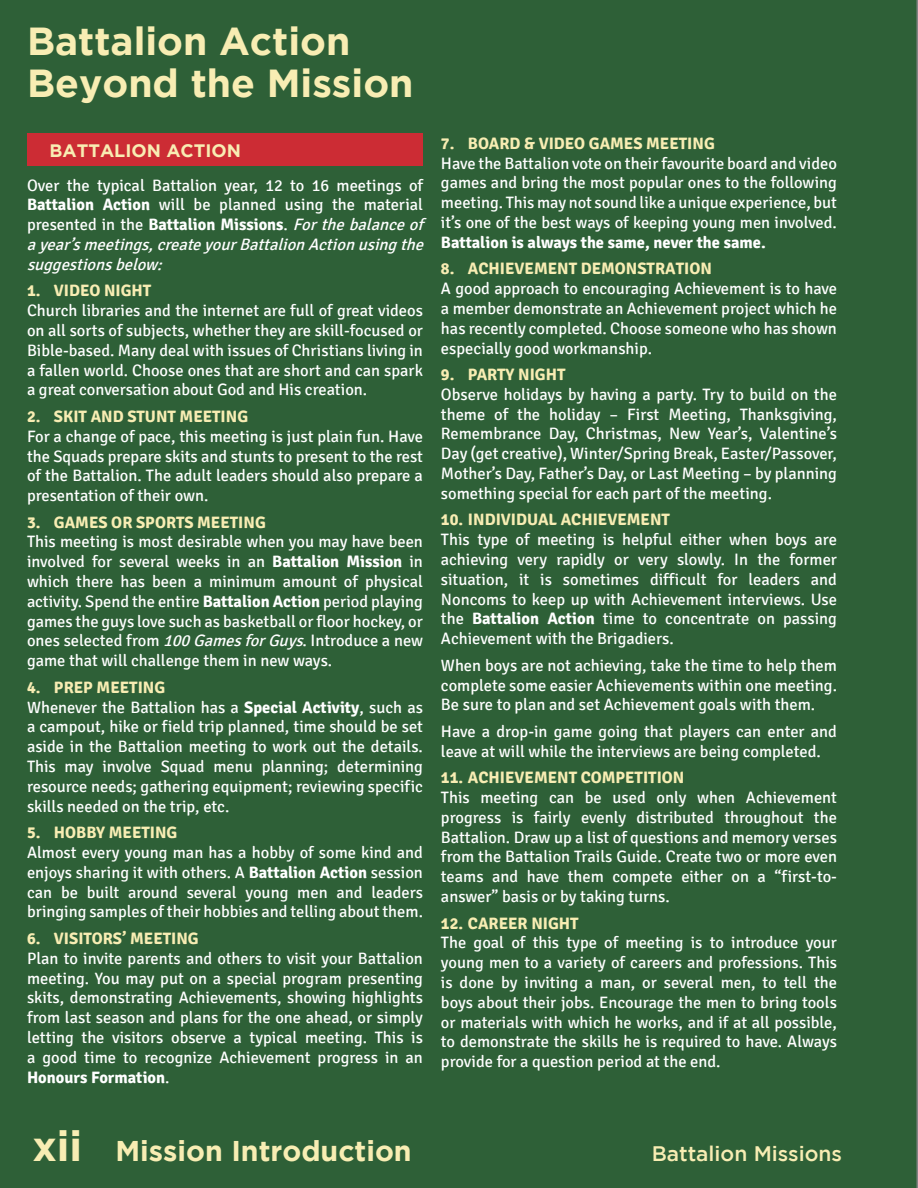
<style>
.page{position:relative;width:918px;height:1188px;background:#2e6037}
.page>*{position:absolute;margin:0;border:0;box-sizing:border-box;transform-origin:0 0}
.t1{font:700 42px "Gotham";color:#f8edb3}
.t2{font:700 39px/42px "Gotham";color:#f8edb3}
.t3{font:700 28.5px "Gotham";color:#f8edb3}
.t4{font:500 21px "Gotham";color:#f8edb3}
.t5{font:700 18px "Gotham";color:#f8edb3}
.t6{font:16.5px/19.8px "Signika";color:#fff;text-align:justify}
.t7{font:700 16.5px "Signika";color:#f8edb3}
.t8{font:700 16.5px "Signika";color:#fff}
.s1{font-weight:700}
.s2{font-style:italic}
.s3{font-weight:700;color:#f8edb3}
</style>
<div class="page">
<div style="left:27px;top:133px;width:396px;height:33px;background:#cc2c34"></div>
<h2 class="t2" style="left:27px;top:20px;width:388px">Battalion Action<br>Beyond the Mission</h2>
<p class="t5" style="left:49px;top:140px;width:193px">BATTALION ACTION</p>
<p class="t6" style="left:27px;top:175px;width:403px;text-align:left">Over the typical Battalion year, 12 to 16 meetings of <span class="s1">Battalion Action</span> will be planned using the material presented in the <span class="s1">Battalion Missions</span>. <span class="s2">Forthebalanceof ayear’smeetings,createyourBattalionActionusingthe suggestionsbelow:</span></p>
<p class="t7" style="left:27px;top:281px;width:126px">1. VIDEO NIGHT</p>
<p class="t6" style="left:27px;top:301px;width:398px">Church libraries and the internet are full of great videos on all sorts of subjects, whether they are skill-focused or Bible-based. Many deal with issues of Christians living in a fallen world. Choose ones that are short and can spark a great conversation about God and His creation.</p>
<p class="t7" style="left:27px;top:406px;width:223px">2. SKIT AND STUNT MEETING</p>
<p class="t6" style="left:27px;top:427px;width:398px">For a change of pace, this meeting is just plain fun. Have the Squads prepare skits and stunts to present to the rest of the Battalion. The adult leaders should also prepare a presentation of their own.</p>
<p class="t7" style="left:27px;top:512px;width:240px">3. GAMES OR SPORTS MEETING</p>
<p class="t6" style="left:27px;top:532px;width:398px">This meeting is most desirable when you may have been involved for several weeks in an <span class="s1">Battalion Mission</span> in which there has been a minimum amount of physical activity. Spend the entire <span class="s1">Battalion Action</span> period playing games the guys love such as basketball or floor hockey, or ones selected from <span class="s2">100GamesforGuys</span>. Introduce a new game that will challenge them in new ways.</p>
<p class="t6" style="left:27px;top:678px;width:398px;text-align:left"><span class="s3">4. PREP MEETING<br></span>Whenever the Battalion has a <span class="s1">Special Activity</span>, such as a campout, hike or field trip planned, time should be set aside in the Battalion meeting to work out the details.<br>This may involve Squad menu planning; determining resource needs; gathering equipment; reviewing specific skills needed on the trip, etc.</p>
<p class="t7" style="left:27px;top:823px;width:152px">5. HOBBY MEETING</p>
<p class="t6" style="left:27px;top:843px;width:398px">Almost every young man has a hobby of some kind and enjoys sharing it with others. A <span class="s1">Battalion Action</span> session can be built around several young men and leaders bringing samples of their hobbies and telling about them.</p>
<p class="t7" style="left:27px;top:928px;width:173px">6. VISITORS’ MEETING</p>
<p class="t6" style="left:27px;top:949px;width:398px">Plan to invite parents and others to visit your Battalion meeting. You may put on a special program presenting skits, demonstrating Achievements, showing highlights from last season and plans for the one ahead, or simply letting the visitors observe a typical meeting. This is a good time to recognize Achievement progress in an <span class="s1">Honours Formation</span>.</p>
<p class="t7" style="left:441px;top:133px;width:275px">7. BOARD &amp; VIDEO GAMES MEETING</p>
<p class="t6" style="left:441px;top:153px;width:398px">Have the Battalion vote on their favourite board and video games and bring the most popular ones to the following meeting. This may not sound like a unique experience, but it’s one of the best ways of keeping young men involved.</p>
<p class="t8" style="left:441px;top:232px;width:326px">Battalion is always the same, never the same.</p>
<p class="t7" style="left:441px;top:259px;width:272px">8. ACHIEVEMENT DEMONSTRATION</p>
<p class="t6" style="left:441px;top:279px;width:397px">A good approach to encouraging Achievement is to have a member demonstrate an Achievement project which he has recently completed. Choose someone who has shown especially good workmanship.</p>
<p class="t7" style="left:441px;top:365px;width:126px">9. PARTY NIGHT</p>
<p class="t6" style="left:441px;top:385px;width:398px">Observe holidays by having a party. Try to build on the theme of the holiday – First Meeting, Thanksgiving, Remembrance Day, Christmas, New Year’s, Valentine’s Day (get creative), Winter/Spring Break, Easter/Passover, Mother’s Day, Father’s Day, or Last Meeting – by planning something special for each part of the meeting.</p>
<p class="t7" style="left:441px;top:510px;width:230px">10. INDIVIDUAL ACHIEVEMENT</p>
<p class="t6" style="left:441px;top:530px;width:398px">This type of meeting is helpful either when boys are achieving very rapidly or very slowly. In the former situation, it is sometimes difficult for leaders and Noncoms to keep up with Achievement interviews. Use the <span class="s1">Battalion Action</span> time to concentrate on passing Achievement with the Brigadiers.</p>
<p class="t6" style="left:441px;top:656px;width:398px">When boys are not achieving, take the time to help them complete some easier Achievements within one meeting.<br>Be sure to plan and set Achievement goals with them.</p>
<p class="t6" style="left:441px;top:722px;width:398px">Have a drop-in game going that players can enter and leave at will while the interviews are being completed.</p>
<p class="t7" style="left:441px;top:768px;width:245px">11. ACHIEVEMENT COMPETITION</p>
<p class="t6" style="left:441px;top:788px;width:398px">This meeting can be used only when Achievement progress is fairly evenly distributed throughout the Battalion. Draw up a list of questions and memory verses from the Battalion Trails Guide. Create two or more even teams and have them compete either on a “first-to&shy;answer” basis or by taking turns.</p>
<p class="t7" style="left:441px;top:913px;width:139px">12. CAREER NIGHT</p>
<p class="t6" style="left:441px;top:933px;width:398px">The goal of this type of meeting is to introduce your young men to a variety of careers and professions. This is done by inviting a man, or several men, to tell the boys about their jobs. Encourage the men to bring tools or materials with which he works, and if at all possible, to demonstrate the skills he is required to have. Always provide for a question period at the end.</p>
<h1 class="t1" style="left:32px;top:1122px;width:51px">xii</h1>
<h3 class="t3" style="left:116px;top:1134px;width:298px">Mission Introduction</h3>
<p class="t4" style="left:652px;top:1142px;width:192px">Battalion Missions</p>
</div>
